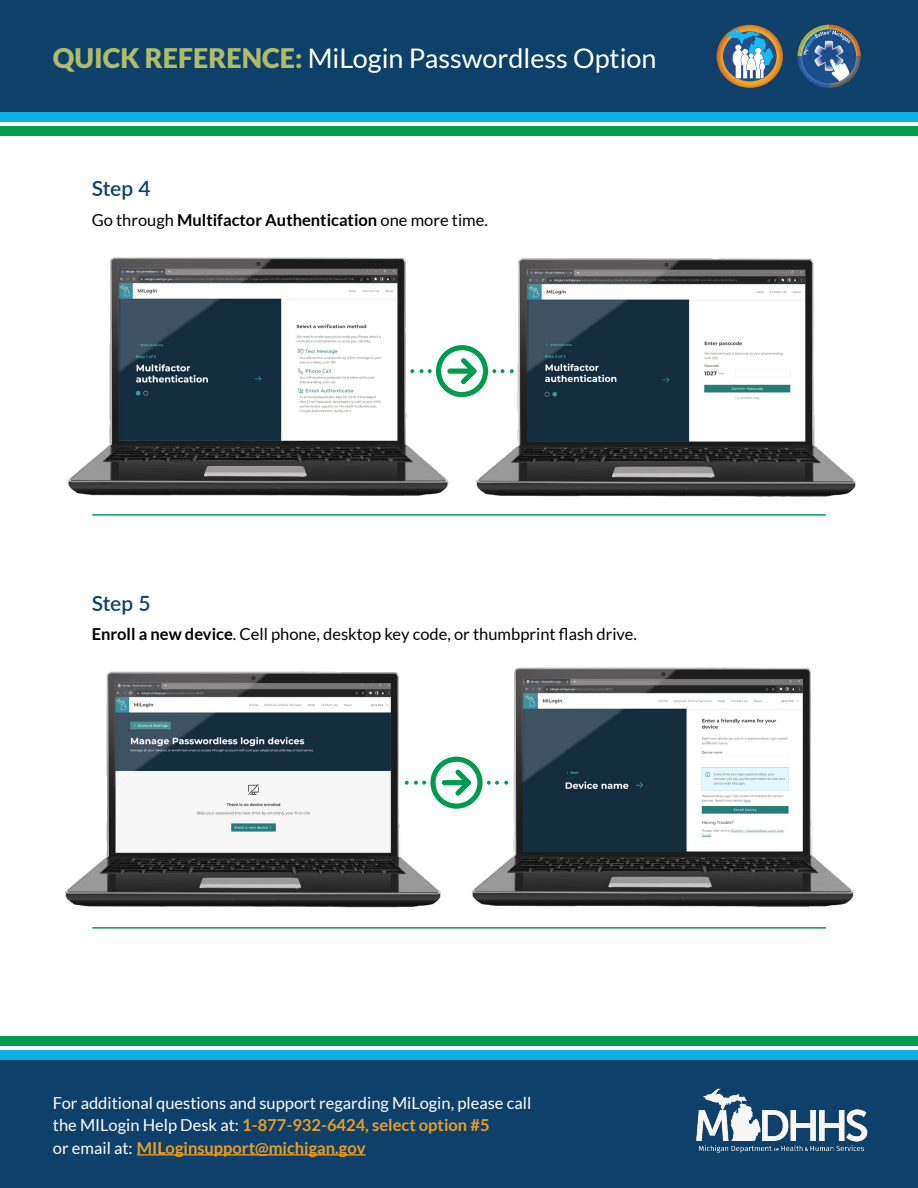
<style>
.page{position:relative;width:918px;height:1188px;background:#fff}
.page>*{position:absolute;margin:0;border:0;box-sizing:border-box;transform-origin:0 0}
.t1{font:27px "Lato";color:#fff}
.t2{font:600 21px "Lato";letter-spacing:-.005em;color:#0f426b}
.Body{font:16.5px/22.5px "Lato";color:#fff}
.Body-2{font:16.5px "Lato";color:#000}
.Body-3{font:700 16.5px "Lato";color:#000}
.s1{font-weight:900;color:#afbd69}
.s2{font-weight:400}
.s3{font-weight:700}
.s4{font-weight:700;color:#eb9d24}
</style>
<div class="page">
<div style="left:0;top:0;width:918px;height:113px;background:#0e406a"></div>
<svg style="left:717px;top:25px;width:66px;height:63px"></svg>
<svg style="left:798px;top:25px;width:63px;height:63px"></svg>
<div style="left:0;top:1060px;width:918px;height:128px;background:#0e406a"></div>
<hr style="left:137px;top:1154px;width:229px;height:1px;background:#eb9d24">
<div style="left:0;top:1050px;width:918px;height:10px;background:#0fafe6"></div>
<div style="left:0;top:1036px;width:918px;height:10px;background:#009d4e"></div>
<div style="left:0;top:112px;width:918px;height:9px;background:#0fafe6"></div>
<div style="left:0;top:126px;width:918px;height:9px;background:#009d4e"></div>
<hr style="left:93px;top:514px;width:733px;height:2px;background:#009c4e">
<hr style="left:93px;top:927px;width:733px;height:2px;background:#009c4e">
<img style="left:67px;top:257px;width:398px;height:239px">
<img style="left:476px;top:258px;width:380px;height:239px">
<svg style="left:410px;top:369px;width:4px;height:4px"></svg>
<svg style="left:420px;top:345px;width:94px;height:52px"></svg>
<img style="left:65px;top:671px;width:391px;height:237px">
<img style="left:472px;top:667px;width:382px;height:240px">
<svg style="left:405px;top:757px;width:103px;height:52px"></svg>
<img style="left:696px;top:1088px;width:172px;height:65px">
<h2 class="t1" style="left:53px;top:43px;width:605px"><span class="s1">QUICK REFERENCE:</span> MiLogin Passwordless Option</h2>
<h3 class="t2" style="left:92px;top:174px;width:60px">Step 4</h3>
<p class="Body-3" style="left:92px;top:210px;width:398px"><span class="s2">Go through</span> Multifactor Authentication <span class="s2">one more time.</span></p>
<h3 class="t2" style="left:92px;top:588px;width:60px">Step 5</h3>
<p class="Body-2" style="left:92px;top:625px;width:547px"><span class="s3">Enroll a new device</span>. Cell phone, desktop key code, or thumbprint flash drive.</p>
<p class="Body" style="left:53px;top:1092px;width:480px">For additional questions and support regarding MiLogin, please call the MILogin Help Desk at: <span class="s4">1-877-932-6424, select option #5<br></span>or email at: <span class="s4">MILoginsupport@michigan.gov</span></p>
</div>
